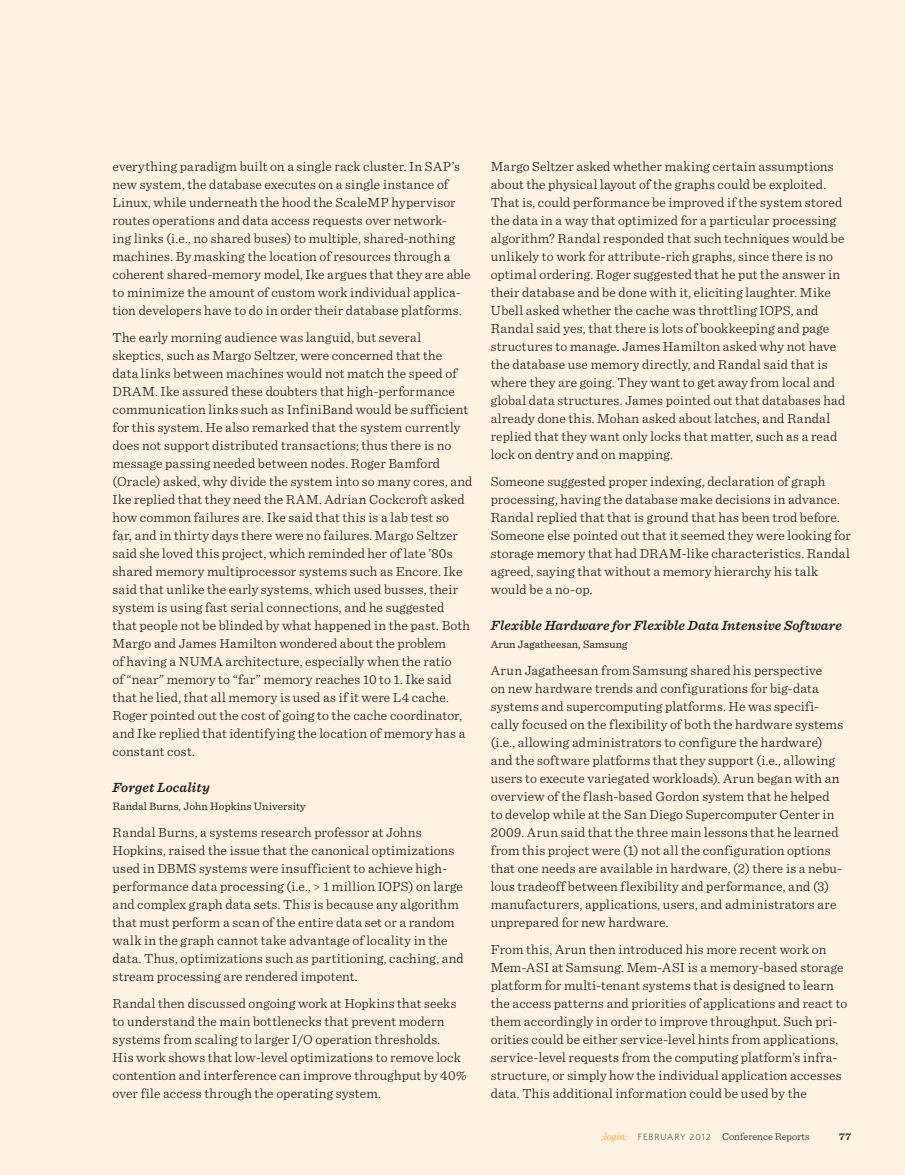
<style>
.page{position:relative;width:905px;height:1175px;background:#fff}
.page>*{position:absolute;margin:0;border:0;box-sizing:border-box;transform-origin:0 0}
.BODY{font:300 13.8px/18px "Sentinel";letter-spacing:.01em;color:#231f20}
.CONF_PANEL_SUBJECT{font:italic 600 13.8px "Sentinel";letter-spacing:.01em;color:#231f20}
.CONF_PARTICIPANT{font:11.25px "Sentinel";letter-spacing:.005em;color:#231f20}
.t1{font:300 10.5px "Sentinel";color:#231f20}
.t2{font:600 10.5px "Sentinel";color:#231f20}
.s1{font-style:italic;color:#f7971d}
.s2{font-family:"Whitney";font-size:9px}
</style>
<div class="page">
<div style="left:0;top:0;width:904px;height:1174px;background:#fef3e3"></div>
<p class="BODY" style="left:112px;top:157px;width:360px">everything paradigm built on a single rack cluster. In SAP’s new system, the database executes on a single instance of Linux, while underneath the hood the ScaleMP hypervisor routes operations and data access requests over network-<br>ing links (i.e., no shared buses) to multiple, shared-nothing machines. By masking the location of resources through a coherent shared-memory model, Ike argues that they are able to minimize the amount of custom work individual applica&shy;tion developers have to do in order their database platforms.</p>
<p class="BODY" style="left:112px;top:328px;width:361px">The early morning audience was languid, but several skeptics, such as Margo Seltzer, were concerned that the<br>data links between machines would not match the speed of DRAM. Ike assured these doubters that high-performance communication links such as InfiniBand would be sufficient for this system. He also remarked that the system currently does not support distributed transactions; thus there is no message passing needed between nodes. Roger Bamford (Oracle) asked, why divide the system into so many cores, and Ike replied that they need the RAM. Adrian Cockcroft asked how common failures are. Ike said that this is a lab test so<br>far, and in thirty days there were no failures. Margo Seltzer said she loved this project, which reminded her of late ’80s shared memory multiprocessor systems such as Encore. Ike said that unlike the early systems, which used busses, their system is using fast serial connections, and he suggested<br>that people not be blinded by what happened in the past. Both Margo and James Hamilton wondered about the problem<br>of having a NUMA architecture, especially when the ratio<br>of “near” memory to “far” memory reaches 10 to 1. Ike said that he lied, that all memory is used as if it were L4 cache.<br>Roger pointed out the cost of going to the cache coordinator, and Ike replied that identifying the location of memory has a constant cost.</p>
<p class="CONF_PANEL_SUBJECT" style="left:112px;top:779px;width:99px">Forget Locality</p>
<p class="CONF_PARTICIPANT" style="left:112px;top:799px;width:194px">Randal Burns, John Hopkins University</p>
<p class="BODY" style="left:112px;top:823px;width:353px">Randal Burns, a systems research professor at Johns Hopkins, raised the issue that the canonical optimizations used in DBMS systems were insufficient to achieve high&shy;performance data processing (i.e., &gt; 1 million IOPS) on large and complex graph data sets. This is because any algorithm that must perform a scan of the entire data set or a random walk in the graph cannot take advantage of locality in the data. Thus, optimizations such as partitioning, caching, and stream processing are rendered impotent.</p>
<p class="BODY" style="left:112px;top:994px;width:355px">Randal then discussed ongoing work at Hopkins that seeks to understand the main bottlenecks that prevent modern systems from scaling to larger I/O operation thresholds.<br>His work shows that low-level optimizations to remove lock contention and interference can improve throughput by 40% over file access through the operating system.</p>
<p class="BODY" style="left:490px;top:157px;width:356px">Margo Seltzer asked whether making certain assumptions about the physical layout of the graphs could be exploited.<br>That is, could performance be improved if the system stored the data in a way that optimized for a particular processing algorithm? Randal responded that such techniques would be unlikely to work for attribute-rich graphs, since there is no optimal ordering. Roger suggested that he put the answer in their database and be done with it, eliciting laughter. Mike Ubell asked whether the cache was throttling IOPS, and Randal said yes, that there is lots of bookkeeping and page structures to manage. James Hamilton asked why not have the database use memory directly, and Randal said that is where they are going. They want to get away from local and global data structures. James pointed out that databases had already done this. Mohan asked about latches, and Randal replied that they want only locks that matter, such as a read lock on dentry and on mapping.</p>
<p class="BODY" style="left:490px;top:472px;width:361px">Someone suggested proper indexing, declaration of graph processing, having the database make decisions in advance.<br>Randal replied that that is ground that has been trod before.<br>Someone else pointed out that it seemed they were looking for storage memory that had DRAM-like characteristics. Randal agreed, saying that without a memory hierarchy his talk would be a no-op.</p>
<p class="CONF_PANEL_SUBJECT" style="left:490px;top:617px;width:353px">Flexible Hardware for Flexible Data Intensive Software</p>
<p class="CONF_PARTICIPANT" style="left:490px;top:637px;width:138px">Arun Jagatheesan, Samsung</p>
<p class="BODY" style="left:490px;top:661px;width:354px">Arun Jagatheesan from Samsung shared his perspective<br>on new hardware trends and configurations for big-data systems and supercomputing platforms. He was specifi&shy;cally focused on the flexibility of both the hardware systems (i.e., allowing administrators to configure the hardware) and the software platforms that they support (i.e., allowing users to execute variegated workloads). Arun began with an overview of the flash-based Gordon system that he helped to develop while at the San Diego Supercomputer Center in 2009. Arun said that the three main lessons that he learned from this project were (1) not all the configuration options that one needs are available in hardware, (2) there is a nebu&shy;lous tradeoff between flexibility and performance, and (3) manufacturers, applications, users, and administrators are unprepared for new hardware.</p>
<p class="BODY" style="left:490px;top:940px;width:358px">From this, Arun then introduced his more recent work on Mem-ASI at Samsung. Mem-ASI is a memory-based storage platform for multi-tenant systems that is designed to learn the access patterns and priorities of applications and react to them accordingly in order to improve throughput. Such pri&shy;orities could be either service-level hints from applications, service-level requests from the computing platform’s infra&shy;structure, or simply how the individual application accesses data. This additional information could be used by the</p>
<p class="t1" style="left:602px;top:1130px;width:209px"><span class="s1">;login:</span> <span class="s2">FEBRUARY 2012</span> Conference Reports</p>
<p class="t2" style="left:839px;top:1130px;width:13px">77</p>
</div>
